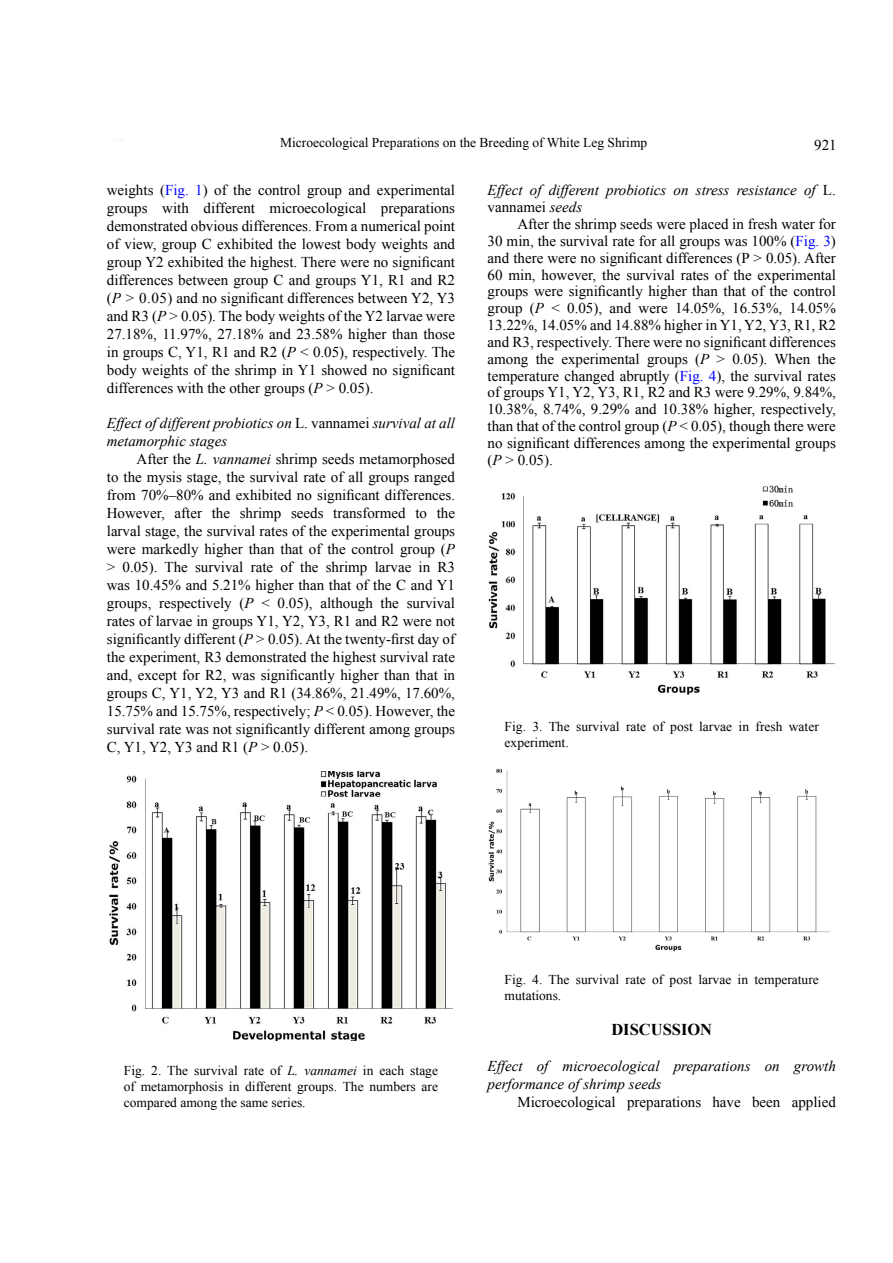
<style>
.page{position:relative;width:893px;height:1263px;background:#fff}
.page>*{position:absolute;margin:0;border:0;box-sizing:border-box;transform-origin:0 0}
.t1{font:700 16.5px "Times New Roman";color:#000}
.t2{font:15px/18px "Times New Roman";color:#000;text-align:justify}
.t3{font:italic 15px/18px "Times New Roman";color:#000}
.t4{font:13.5px/16.2px "Times New Roman";color:#000}
.s1{color:#00f}
.s2{font-style:italic}
.s3{font-style:normal}
</style>
<div class="page">
<img style="left:109px;top:771px;width:344px;height:269px">
<img style="left:488px;top:485px;width:347px;height:210px">
<img style="left:488px;top:768px;width:342px;height:184px">
<p class="t4" style="left:280px;top:134px;width:369px">Microecological Preparations on the Breeding of White Leg Shrimp</p>
<p class="t2" style="left:814px;top:136px;width:24px">921</p>
<p class="t2" style="left:107px;top:181px;width:350px">weights (<span class="s1">Fig. 1</span>) of the control group and experimental groups with different microecological preparations demonstrated obvious differences. From a numerical point of view, group C exhibited the lowest body weights and group Y2 exhibited the highest. There were no significant differences between group C and groups Y1, R1 and R2 (<span class="s2">P</span> &gt; 0.05) and no significant differences between Y2, Y3 and R3 (<span class="s2">P</span> &gt; 0.05). The body weights of the Y2 larvae were 27.18%, 11.97%, 27.18% and 23.58% higher than those in groups C, Y1, R1 and R2 (<span class="s2">P</span> &lt; 0.05), respectively. The body weights of the shrimp in Y1 showed no significant differences with the other groups (<span class="s2">P</span> &gt; 0.05).</p>
<p class="t3" style="left:107px;top:413px;width:350px">Effect of different probiotics on <span class="s3">L. vannamei</span> survival at all metamorphic stages</p>
<p class="t2" style="left:107px;top:450px;width:350px;text-indent:30px">After the <span class="s2">L. vannamei</span> shrimp seeds metamorphosed to the mysis stage, the survival rate of all groups ranged from 70%–80% and exhibited no significant differences.<br>However, after the shrimp seeds transformed to the larval stage, the survival rates of the experimental groups were markedly higher than that of the control group (<span class="s2">P </span>&gt; 0.05). The survival rate of the shrimp larvae in R3 was 10.45% and 5.21% higher than that of the C and Y1 groups, respectively (<span class="s2">P</span> &lt; 0.05), although the survival rates of larvae in groups Y1, Y2, Y3, R1 and R2 were not significantly different (<span class="s2">P</span> &gt; 0.05). At the twenty-first day of the experiment, R3 demonstrated the highest survival rate and, except for R2, was significantly higher than that in groups C, Y1, Y2, Y3 and R1 (34.86%, 21.49%, 17.60%, 15.75% and 15.75%, respectively; <span class="s2">P</span> &lt; 0.05). However, the survival rate was not significantly different among groups C, Y1, Y2, Y3 and R1 (<span class="s2">P</span> &gt; 0.05).</p>
<p class="t3" style="left:488px;top:182px;width:350px;line-height:16.8px">Effect of different probiotics on stress resistance of <span class="s3">L. vannamei</span> seeds</p>
<p class="t2" style="left:488px;top:215px;width:350px;line-height:16.8px;text-indent:30px">After the shrimp seeds were placed in fresh water for 30 min, the survival rate for all groups was 100% (<span class="s1">Fig. 3</span>) and there were no significant differences (P &gt; 0.05). After 60 min, however, the survival rates of the experimental groups were significantly higher than that of the control group (<span class="s2">P</span> &lt; 0.05), and were 14.05%, 16.53%, 14.05% 13.22%, 14.05% and 14.88% higher in Y1, Y2, Y3, R1, R2 and R3, respectively. There were no significant differences among the experimental groups (<span class="s2">P</span> &gt; 0.05). When the temperature changed abruptly (<span class="s1">Fig. 4</span>), the survival rates of groups Y1, Y2, Y3, R1, R2 and R3 were 9.29%, 9.84%, 10.38%, 8.74%, 9.29% and 10.38% higher, respectively, than that of the control group (<span class="s2">P</span> &lt; 0.05), though there were no significant differences among the experimental groups (<span class="s2">P</span> &gt; 0.05).</p>
<p class="t4" style="left:505px;top:718px;width:316px">Fig. 3. The survival rate of post larvae in fresh water experiment.</p>
<p class="t4" style="left:124px;top:1062px;width:316px;text-align:justify">Fig. 2. The survival rate of <span class="s2">L. vannamei</span> in each stage of metamorphosis in different groups. The numbers are compared among the same series.</p>
<p class="t4" style="left:505px;top:971px;width:316px">Fig. 4. The survival rate of post larvae in temperature mutations.</p>
<p class="t1" style="left:611px;top:1018px;width:102px">DISCUSSION</p>
<p class="t3" style="left:488px;top:1056px;width:350px">Effect of microecological preparations on growth performance of shrimp seeds</p>
<p class="t2" style="left:517px;top:1093px;width:320px">Microecological preparations have been applied</p>
</div>
